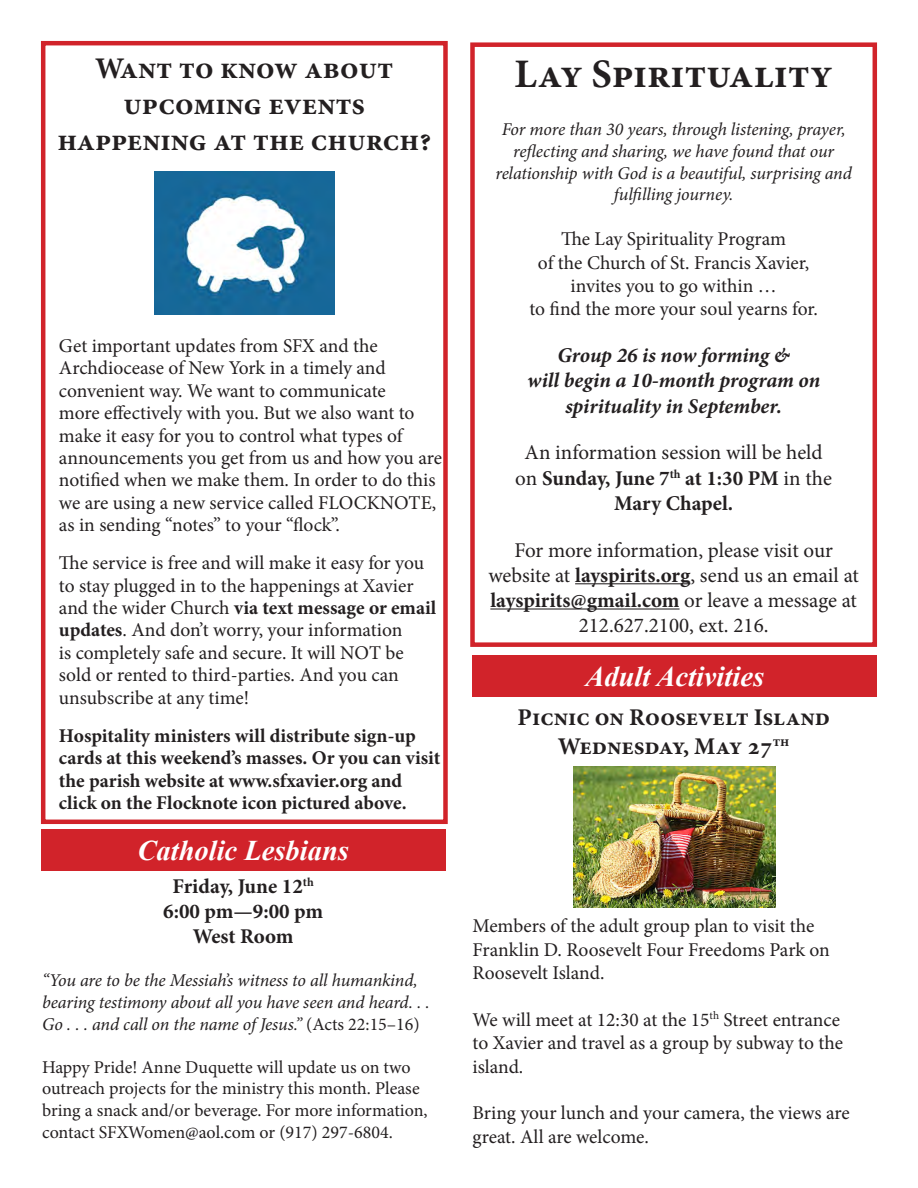
<style>
.page{position:relative;width:918px;height:1188px;background:#fff}
.page>*{position:absolute;margin:0;border:0;box-sizing:border-box;transform-origin:0 0}
.t1{font:700 40.5px "Minion Pro";color:#231f20}
.t2{font:700 30px/36px "Minion Pro";color:#231f20;text-align:center}
.t3{font:italic 700 28.5px "Times New Roman";color:#fff}
.t4{font:700 24px "Minion Pro";color:#231f20}
.t5{font:21px/25.2px "Minion Pro";color:#231f20;text-align:center}
.t6{font:700 21px "Minion Pro";letter-spacing:-.005em;color:#231f20}
.t7{font:italic 700 21px "Minion Pro";letter-spacing:-.005em;color:#231f20}
.t8{font:19.5px/22.5px "Minion Pro";letter-spacing:-.005em;color:#231f20}
.t9{font:700 19.5px/22.4px "Minion Pro";color:#231f20}
.t10{font:italic 18px/21.6px "Minion Pro";letter-spacing:-.01em;color:#231f20;text-align:center}
.t11{font:18px/21.6px "Minion Pro";letter-spacing:-.005em;color:#231f20}
.s1{font-weight:700}
.s2{font-style:normal}
.s3{font-weight:400}
</style>
<div class="page">
<hr style="left:575px;top:583px;width:115px;height:1px;background:#231f20">
<hr style="left:490px;top:608px;width:190px;height:2px;background:#231f20">
<div style="left:470px;top:42px;width:407px;height:605px;border:4px solid #d1232a"></div>
<div style="left:472px;top:656px;width:405px;height:41px;background:#d1232a"></div>
<div style="left:41px;top:41px;width:407px;height:783px;border:4px solid #d1232a"></div>
<div style="left:41px;top:829px;width:405px;height:41px;background:#d1232a"></div>
<img style="left:155px;top:172px;width:179px;height:142px">
<img style="left:574px;top:767px;width:202px;height:140px">
<p class="t2" style="left:95px;top:50px;width:300px">Want to know about upcoming events</p>
<p class="t2" style="left:57px;top:122px;width:375px">happening at the church?</p>
<p class="t8" style="left:59px;top:334px;width:385px">Get important updates from SFX and the Archdiocease of New York in a timely and convenient way. We want to communicate<br>more effectively with you. But we also want to make it easy for you to control what types of announcements you get from us and how you are notified when we make them. In order to do this we are using a new service called FLOCKNOTE, as in sending “notes” to your “flock”.</p>
<p class="t8" style="left:59px;top:552px;width:379px">The service is free and will make it easy for you to stay plugged in to the happenings at Xavier and the wider Church <span class="s1">via text message or email updates</span>. And don’t worry, your information<br>is completely safe and secure. It will NOT be sold or rented to third-parties. And you can unsubscribe at any time!</p>
<p class="t9" style="left:59px;top:724px;width:383px">Hospitality ministers will distribute sign-up cards at this weekend’s masses. Or you can visit the parish website at www.sfxavier.org and click on the Flocknote icon pictured above.</p>
<p class="t3" style="left:138px;top:830px;width:213px">Catholic Lesbians</p>
<p class="t6" style="left:173px;top:871px;width:143px">Friday, June 12<sup>th</sup></p>
<p class="t6" style="left:163px;top:896px;width:162px">6:00 pm—9:00 pm</p>
<p class="t6" style="left:193px;top:922px;width:102px">West Room</p>
<p class="t10" style="left:42px;top:970px;width:389px;text-align:left">“You are to be the Messiah’s witness to all humankind, bearing testimony about all you have seen and heard. . .<br>Go . . . and call on the name of Jesus.” <span class="s2">(Acts 22:15–16)</span></p>
<p class="t11" style="left:42px;top:1056px;width:387px">Happy Pride! Anne Duquette will update us on two outreach projects for the ministry this month. Please bring a snack and/or beverage. For more information, contact SFXWomen@aol.com or (917) 297-6804.</p>
<p class="t1" style="left:515px;top:45px;width:320px">Lay Spirituality</p>
<p class="t10" style="left:495px;top:119px;width:358px">For more than 30 years, through listening, prayer, reflecting and sharing, we have found that our relationship with God is a beautiful, surprising and fulfilling journey.</p>
<p class="t8" style="left:561px;top:228px;width:227px">The Lay Spirituality Program</p>
<p class="t8" style="left:538px;top:251px;width:273px">of the Church of St. Francis Xavier,</p>
<p class="t8" style="left:571px;top:275px;width:208px">invites you to go within …</p>
<p class="t8" style="left:529px;top:298px;width:290px">to find the more your soul yearns for.</p>
<p class="t7" style="left:557px;top:340px;width:234px">Group 26 is now forming &amp;</p>
<p class="t7" style="left:527px;top:366px;width:295px">will begin a 10-month program on</p>
<p class="t7" style="left:565px;top:391px;width:218px">spirituality in September.</p>
<p class="t5" style="left:525px;top:440px;width:300px">An information session will be held</p>
<p class="t6" style="left:515px;top:463px;width:318px"><span class="s3">on</span> Sunday, June 7<sup>th</sup> at 1:30 PM <span class="s3">in the</span></p>
<p class="t6" style="left:614px;top:488px;width:121px">Mary Chapel.</p>
<p class="t5" style="left:488px;top:537px;width:372px">For more information, please visit our website at <span class="s1">layspirits.org</span>, send us an email at <span class="s1">layspirits@gmail.com</span> or leave a message at 212.627.2100, ext. 216.</p>
<p class="t3" style="left:585px;top:656px;width:180px">Adult Activities</p>
<p class="t4" style="left:517px;top:700px;width:314px">Picnic on Roosevelt Island</p>
<p class="t4" style="left:558px;top:729px;width:233px">Wednesday, May 27<sup>th</sup></p>
<p class="t8" style="left:472px;top:914px;width:359px;line-height:23.4px">Members of the adult group plan to visit the<br>Franklin D. Roosevelt Four Freedoms Park on<br>Roosevelt Island.</p>
<p class="t8" style="left:472px;top:1008px;width:372px;line-height:23.4px">We will meet at 12:30 at the 15<sup>th</sup> Street entrance to Xavier and travel as a group by subway to the island.</p>
<p class="t8" style="left:473px;top:1102px;width:379px;line-height:23.4px">Bring your lunch and your camera, the views are great. All are welcome.</p>
</div>
